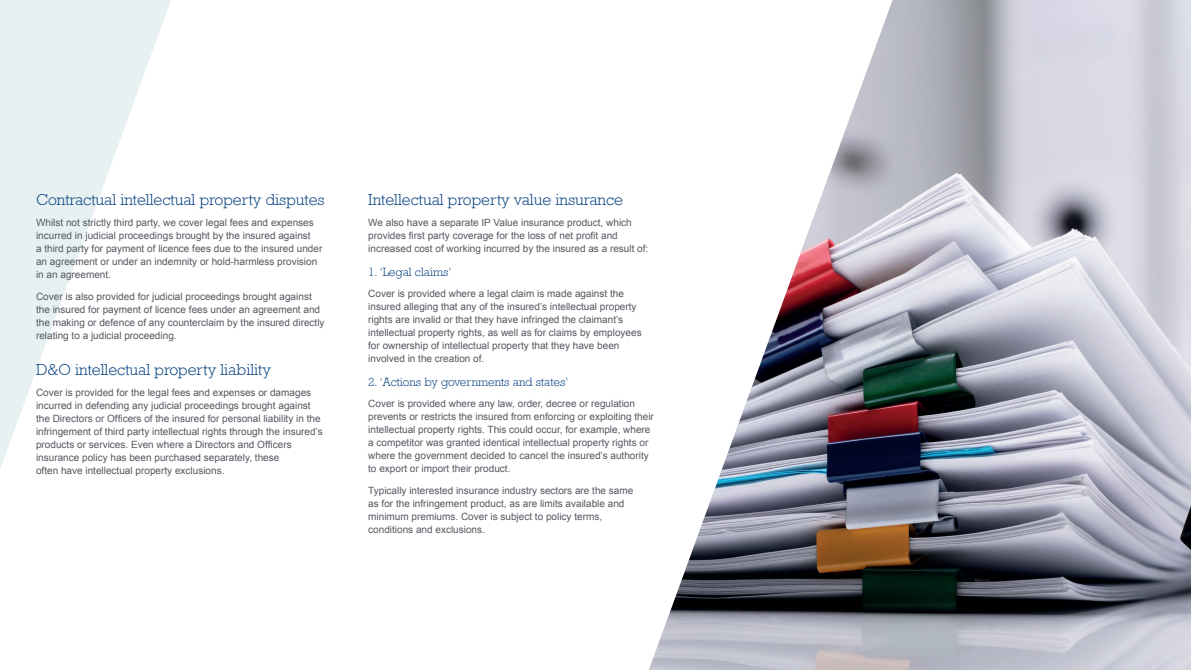
<style>
.page{position:relative;width:1191px;height:670px;background:#fff}
.page>*{position:absolute;margin:0;border:0;box-sizing:border-box;transform-origin:0 0}
.Small_sub{font:300 16px "Rockwell";color:#013d7d}
.Smallest_Sub{font:300 12px "Rockwell";color:#013d7d}
.New_Body{font:10px/13px "Arial";color:#535860}
</style>
<div class="page">
<svg style="left:0;top:0;width:171px;height:469px;fill:#edf4f5"></svg>
<img style="left:649px;top:0;width:542px;height:670px">
<p class="Small_sub" style="left:36px;top:190px;width:290px">Contractual intellectual property disputes</p>
<p class="New_Body" style="left:36px;top:216px;width:288px">Whilst not strictly third party, we cover legal fees and expenses incurred in judicial proceedings brought by the insured against<br>a third party for payment of licence fees due to the insured under an agreement or under an indemnity or hold-harmless provision in an agreement.</p>
<p class="New_Body" style="left:36px;top:290px;width:290px">Cover is also provided for judicial proceedings brought against the insured for payment of licence fees under an agreement and the making or defence of any counterclaim by the insured directly relating to a judicial proceeding.</p>
<p class="Small_sub" style="left:36px;top:360px;width:236px">D&amp;O intellectual property liability</p>
<p class="New_Body" style="left:36px;top:386px;width:288px">Cover is provided for the legal fees and expenses or damages incurred in defending any judicial proceedings brought against the Directors or Officers of the insured for personal liability in the infringement of third party intellectual rights through the insured’s products or services. Even where a Directors and Officers insurance policy has been purchased separately, these<br>often have intellectual property exclusions.</p>
<p class="Small_sub" style="left:368px;top:190px;width:256px">Intellectual property value insurance</p>
<p class="New_Body" style="left:368px;top:216px;width:282px">We also have a separate IP Value insurance product, which provides first party coverage for the loss of net profit and increased cost of working incurred by the insured as a result of:</p>
<p class="Smallest_Sub" style="left:368px;top:265px;width:85px">1. ‘Legal claims’</p>
<p class="New_Body" style="left:368px;top:287px;width:275px">Cover is provided where a legal claim is made against the insured alleging that any of the insured’s intellectual property rights are invalid or that they have infringed the claimant’s intellectual property rights, as well as for claims by employees for ownership of intellectual property that they have been involved in the creation of.</p>
<p class="Smallest_Sub" style="left:368px;top:375px;width:202px">2. ‘Actions by governments and states’</p>
<p class="New_Body" style="left:368px;top:397px;width:287px">Cover is provided where any law, order, decree or regulation prevents or restricts the insured from enforcing or exploiting their intellectual property rights. This could occur, for example, where a competitor was granted identical intellectual property rights or where the government decided to cancel the insured’s authority to export or import their product.</p>
<p class="New_Body" style="left:368px;top:484px;width:267px">Typically interested insurance industry sectors are the same as for the infringement product, as are limits available and minimum premiums. Cover is subject to policy terms, conditions and exclusions.</p>
</div>
